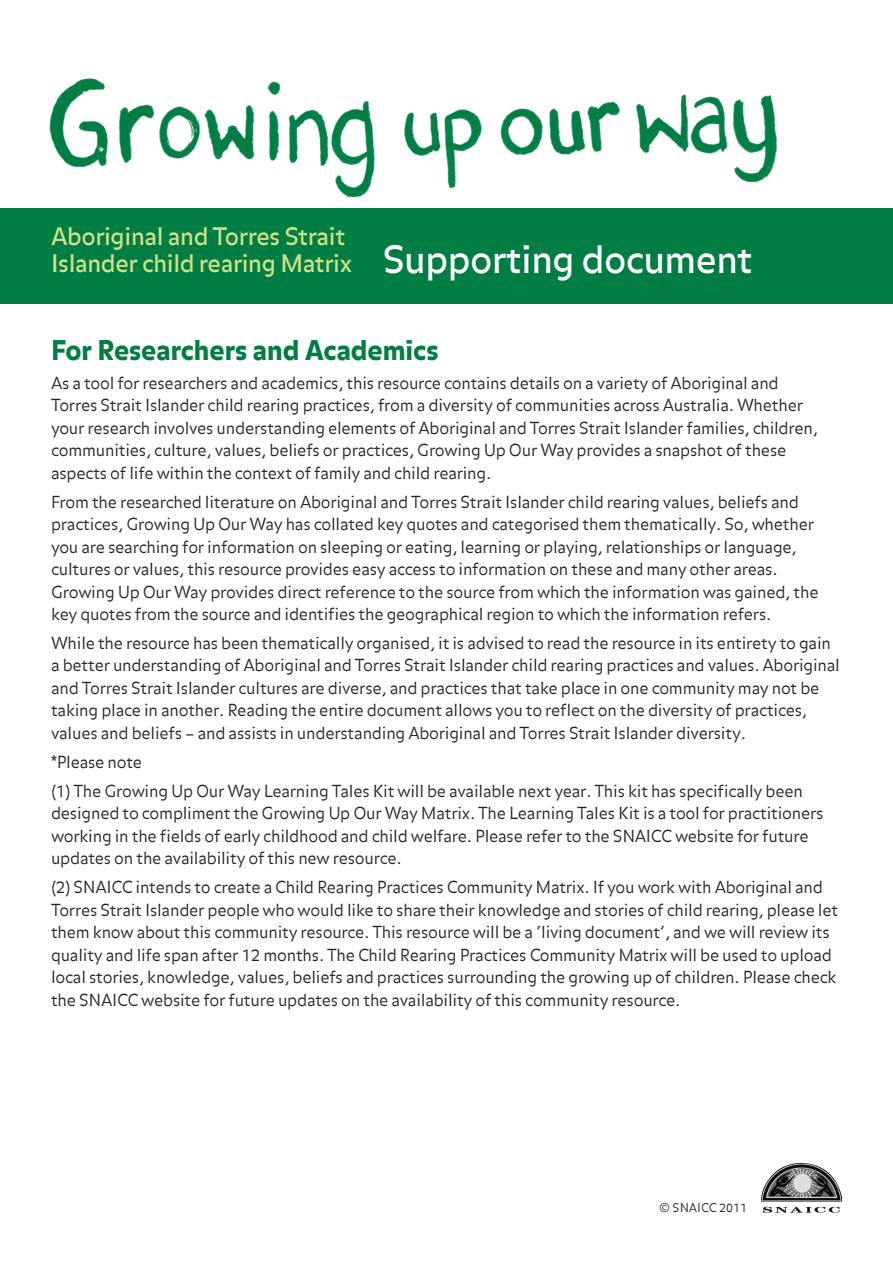
<style>
.page{position:relative;width:893px;height:1263px;background:#fff}
.page>*{position:absolute;margin:0;border:0;box-sizing:border-box;transform-origin:0 0}
.t1{font:37.5px "Balance";letter-spacing:-.015em;color:#fff}
.Heading_1{font:900 27px "Balance";color:#007d43}
.t2{font:24px/27px "Balance";letter-spacing:-.015em;color:#d1e28a}
.body{font:300 16.5px/22.5px "Balance";letter-spacing:-.015em;color:#231f20}
.t3{font:300 12px "Balance";color:#231f20}
</style>
<div class="page">
<img style="left:761px;top:1162px;width:81px;height:51px">
<div style="left:0;top:208px;width:893px;height:96px;background:#007d43"></div>
<img style="left:49px;top:78px;width:729px;height:120px">
<h3 class="t2" style="left:51px;top:225px;width:303px">Aboriginal and Torres Strait<br>Islander child rearing Matrix</h3>
<h1 class="t1" style="left:383px;top:237px;width:372px">Supporting document</h1>
<p class="Heading_1" style="left:51px;top:334px;width:389px">For Researchers and Academics</p>
<p class="body" style="left:51px;top:372px;width:768px">As a tool for researchers and academics, this resource contains details on a variety of Aboriginal and Torres Strait Islander child rearing practices, from a diversity of communities across Australia. Whether your research involves understanding elements of Aboriginal and Torres Strait Islander families, children, communities, culture, values, beliefs or practices, Growing Up Our Way provides a snapshot of these aspects of life within the context of family and child rearing.</p>
<p class="body" style="left:51px;top:491px;width:769px">From the researched literature on Aboriginal and Torres Strait Islander child rearing values, beliefs and practices, Growing Up Our Way has collated key quotes and categorised them thematically. So, whether you are searching for information on sleeping or eating, learning or playing, relationships or language, cultures or values, this resource provides easy access to information on these and many other areas.<br>Growing Up Our Way provides direct reference to the source from which the information was gained, the key quotes from the source and identifies the geographical region to which the information refers.</p>
<p class="body" style="left:51px;top:633px;width:790px">While the resource has been thematically organised, it is advised to read the resource in its entirety to gain a better understanding of Aboriginal and Torres Strait Islander child rearing practices and values. Aboriginal and Torres Strait Islander cultures are diverse, and practices that take place in one community may not be taking place in another. Reading the entire document allows you to reflect on the diversity of practices, values and beliefs – and assists in understanding Aboriginal and Torres Strait Islander diversity.</p>
<p class="body" style="left:51px;top:752px;width:93px">*Please note</p>
<p class="body" style="left:51px;top:780px;width:774px">(1) The Growing Up Our Way Learning Tales Kit will be available next year. This kit has specifically been designed to compliment the Growing Up Our Way Matrix. The Learning Tales Kit is a tool for practitioners working in the fields of early childhood and child welfare. Please refer to the SNAICC website for future updates on the availability of this new resource.</p>
<p class="body" style="left:51px;top:877px;width:789px">(2) SNAICC intends to create a Child Rearing Practices Community Matrix. If you work with Aboriginal and Torres Strait Islander people who would like to share their knowledge and stories of child rearing, please let them know about this community resource. This resource will be a ‘living document’, and we will review its quality and life span after 12 months. The Child Rearing Practices Community Matrix will be used to upload local stories, knowledge, values, beliefs and practices surrounding the growing up of children. Please check the SNAICC website for future updates on the availability of this community resource.</p>
<p class="t3" style="left:659px;top:1201px;width:89px">© SNAICC 2011</p>
</div>
